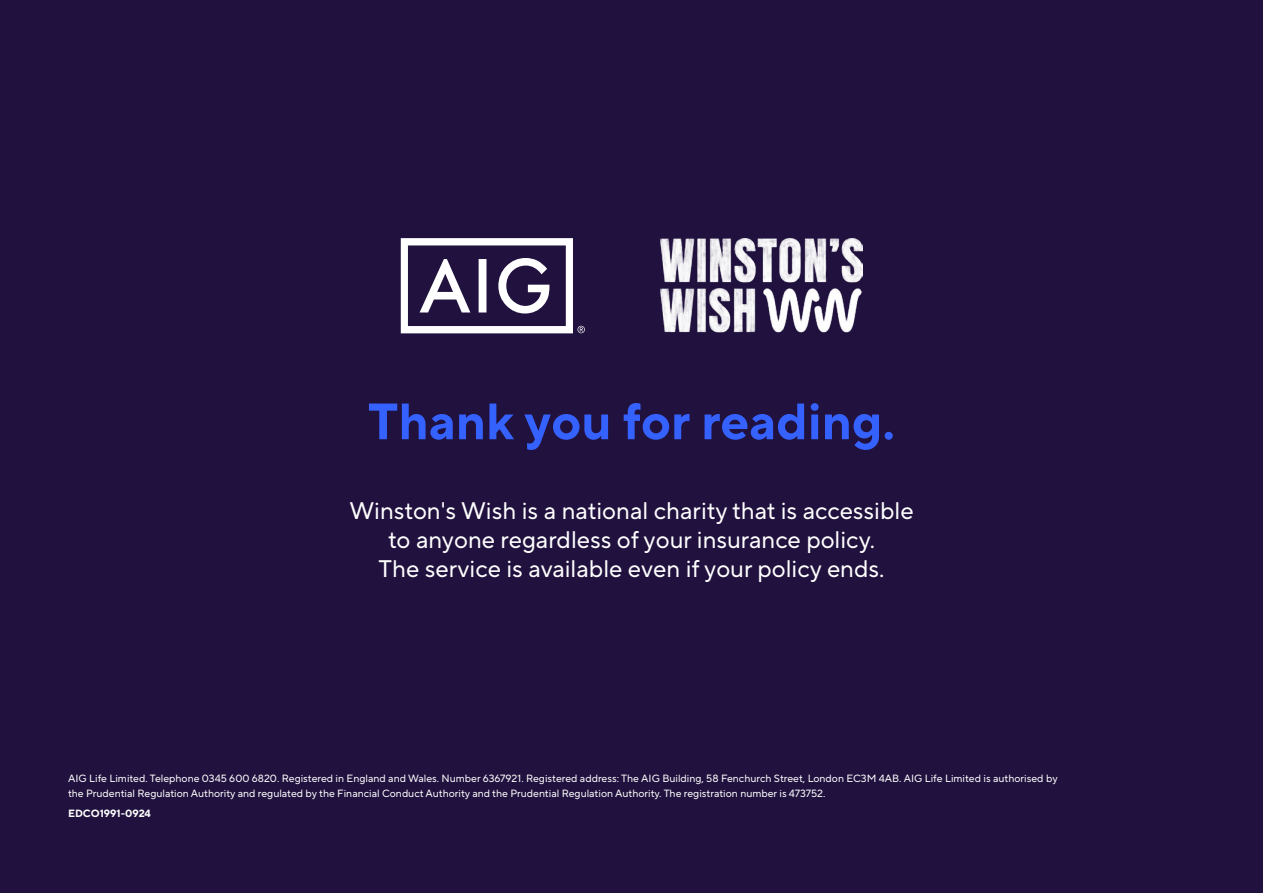
<style>
.page{position:relative;width:1263px;height:893px;background:#20113e}
.page>*{position:absolute;margin:0;border:0;box-sizing:border-box;transform-origin:0 0}
.t1{font:700 51px "TT Norms Pro";color:#3562ff}
.t2{font:24px/28.8px "TT Norms Pro";color:#fff;text-align:center}
.Disclaimer-Sources{font:10.5px/15px "TT Norms Pro";color:#fff}
.Disclaimer-Sources-2{font:700 10.5px "TT Norms Pro";color:#fff}
</style>
<div class="page">
<svg style="left:401px;top:238px;width:184px;height:95px"></svg>
<img style="left:660px;top:239px;width:202px;height:94px">
<h1 class="t1" style="left:368px;top:384px;width:529px">Thank you for reading.</h1>
<h4 class="t2" style="left:349px;top:496px;width:566px">Winston's Wish is a national charity that is accessible to anyone regardless of your insurance policy.<br>The service is available even if your policy ends.</h4>
<p class="Disclaimer-Sources" style="left:68px;top:771px;width:991px">AIG Life Limited. Telephone 0345 600 6820. Registered in England and Wales. Number 6367921. Registered address: The AIG Building, 58 Fenchurch Street, London EC3M 4AB. AIG Life Limited is authorised by the Prudential Regulation Authority and regulated by the Financial Conduct Authority and the Prudential Regulation Authority. The registration number is 473752.</p>
<p class="Disclaimer-Sources-2" style="left:68px;top:805px;width:84px">EDCO1991-0924</p>
</div>
